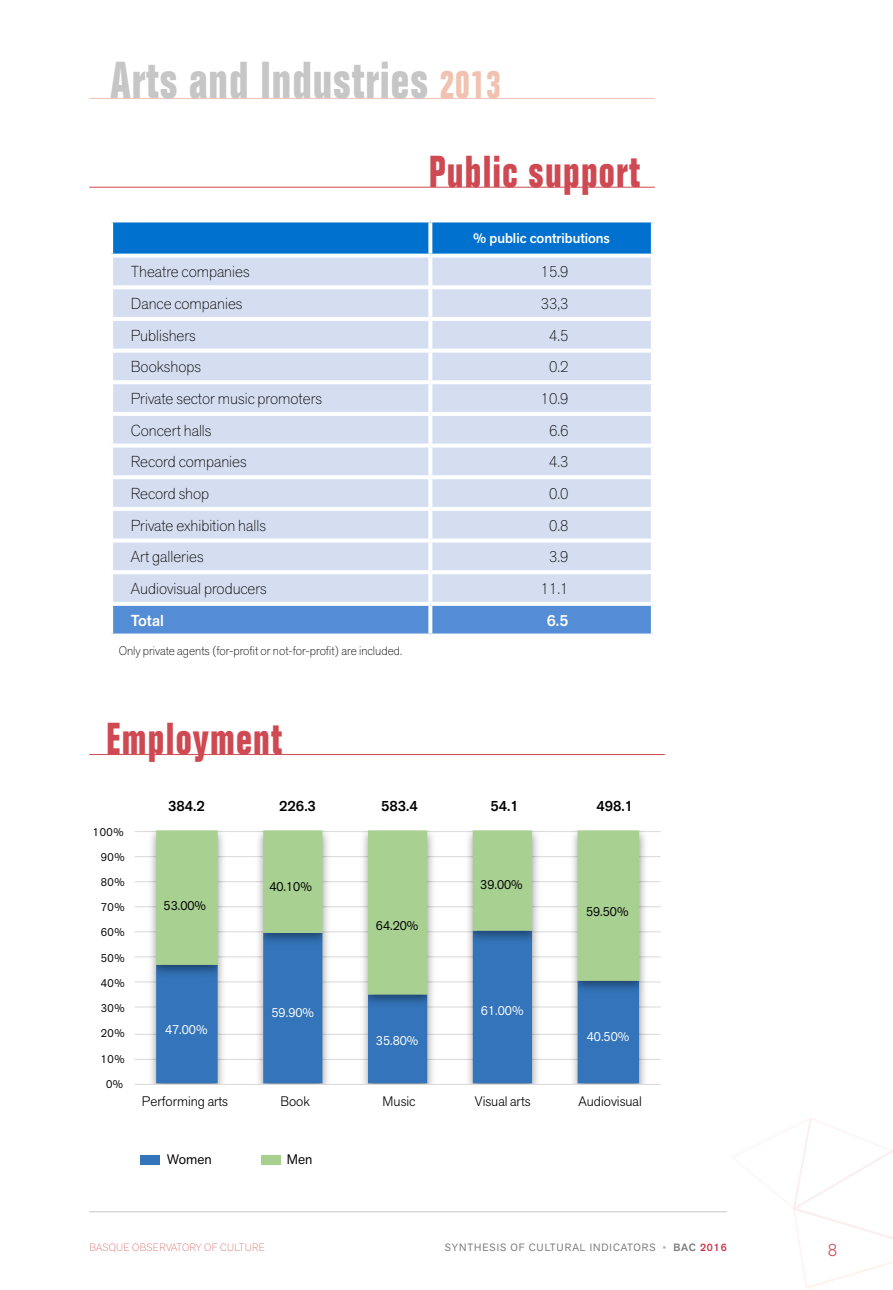
<style>
.page{position:relative;width:893px;height:1290px;background:#fff}
.page>*{position:absolute;margin:0;border:0;box-sizing:border-box;transform-origin:0 0}
.t1{font:700 condensed 50.75px "Folio";letter-spacing:.02em;color:#c6c6c6;scale:.9 1}
.t2{font:700 condensed 43.75px "Folio";letter-spacing:.03em;color:#ce4952;scale:.9 1}
.t3{font:300 17.5px "Akzid Grtsk Next";color:#ce4952}
.t4{font:200 15.75px "Akzid Grtsk Next";color:#000}
.t5{font:500 15.75px "Akzid Grtsk Next";color:#fff}
.t6{font:500 14.53px "Akzid Grtsk Next";color:#000}
.t7{font:500 14px "Akzid Grtsk Next";color:#fff}
.t8{font:300 13.65px "Akzid Grtsk Next";color:#000}
.t9{font:13.65px "Akzid Grtsk Next";color:#000}
.t10{font:12.78px "Akzid Grtsk Next";color:#fff}
.t11{font:12.78px "Akzid Grtsk Next";color:#000}
.t12{font:200 12.25px "Akzid Grtsk Next";color:#000}
.t13{font:11.38px "Akzid Grtsk Next";letter-spacing:.045em;color:#000}
.t14{font:10.5px "Akzid Grtsk Next";letter-spacing:.09em;color:#797979}
.t15{font:200 10.5px "Akzid Grtsk Next";letter-spacing:.03em;color:#d76b6b}
.s1{font-size:38.5px;color:#f1c2af}
.s2{color:#aaa}
.s3{font-weight:500}
.s4{font-weight:500;color:#c93445}
</style>
<div class="page">
<hr style="left:89px;top:1211px;width:638px;height:1px;background:#c6c6c6">
<hr style="left:89px;top:754px;width:576px;height:1px;background:#ce4952">
<hr style="left:89px;top:187px;width:566px;height:1px;background:#ce4952">
<div style="left:113px;top:222px;width:538px;height:32px;background:#0071ce"></div>
<div style="left:113px;top:258px;width:538px;height:344px;background:#d5def1"></div>
<div style="left:113px;top:606px;width:538px;height:27px;background:#548dd5"></div>
<svg style="left:428px;top:222px;width:4px;height:32px"></svg>
<svg style="left:112px;top:257px;width:318px;height:1px"></svg>
<svg style="left:430px;top:254px;width:222px;height:4px"></svg>
<svg style="left:428px;top:258px;width:4px;height:27px"></svg>
<hr style="left:109px;top:285px;width:321px;height:4px;background:#fff">
<hr style="left:430px;top:285px;width:225px;height:4px;background:#fff">
<svg style="left:428px;top:289px;width:4px;height:28px"></svg>
<hr style="left:109px;top:317px;width:321px;height:4px;background:#fff">
<hr style="left:430px;top:317px;width:225px;height:4px;background:#fff">
<svg style="left:428px;top:321px;width:4px;height:28px"></svg>
<svg style="left:112px;top:349px;width:318px;height:4px"></svg>
<svg style="left:430px;top:349px;width:222px;height:4px"></svg>
<svg style="left:428px;top:353px;width:4px;height:27px"></svg>
<hr style="left:109px;top:380px;width:321px;height:4px;background:#fff">
<hr style="left:430px;top:380px;width:225px;height:4px;background:#fff">
<svg style="left:428px;top:384px;width:4px;height:28px"></svg>
<hr style="left:109px;top:412px;width:321px;height:4px;background:#fff">
<hr style="left:430px;top:412px;width:225px;height:4px;background:#fff">
<svg style="left:428px;top:416px;width:4px;height:28px"></svg>
<hr style="left:109px;top:444px;width:321px;height:3px;background:#fff">
<hr style="left:430px;top:444px;width:225px;height:3px;background:#fff">
<svg style="left:428px;top:447px;width:4px;height:28px"></svg>
<hr style="left:109px;top:475px;width:321px;height:4px;background:#fff">
<hr style="left:430px;top:475px;width:225px;height:4px;background:#fff">
<svg style="left:428px;top:479px;width:4px;height:28px"></svg>
<hr style="left:109px;top:507px;width:321px;height:4px;background:#fff">
<hr style="left:430px;top:507px;width:225px;height:4px;background:#fff">
<svg style="left:428px;top:511px;width:4px;height:27px"></svg>
<svg style="left:112px;top:538px;width:318px;height:4px"></svg>
<svg style="left:430px;top:538px;width:222px;height:4px"></svg>
<svg style="left:428px;top:542px;width:4px;height:28px"></svg>
<hr style="left:109px;top:570px;width:321px;height:4px;background:#fff">
<hr style="left:430px;top:570px;width:225px;height:4px;background:#fff">
<svg style="left:428px;top:574px;width:4px;height:28px"></svg>
<svg style="left:111px;top:605px;width:319px;height:1px"></svg>
<svg style="left:111px;top:633px;width:319px;height:1px"></svg>
<svg style="left:430px;top:602px;width:223px;height:4px"></svg>
<svg style="left:428px;top:606px;width:4px;height:27px"></svg>
<svg style="left:430px;top:633px;width:223px;height:3px"></svg>
<hr style="left:89px;top:98px;width:566px;height:1px;background:#f1c2af">
<hr style="left:135px;top:1084px;width:526px;height:1px;background:#d9d9db">
<hr style="left:135px;top:1059px;width:526px;height:1px;background:#d9d9db">
<hr style="left:135px;top:1034px;width:526px;height:1px;background:#d9d9db">
<hr style="left:135px;top:1007px;width:526px;height:1px;background:#d9d9db">
<hr style="left:135px;top:981px;width:526px;height:1px;background:#d9d9db">
<hr style="left:135px;top:956px;width:526px;height:1px;background:#d9d9db">
<hr style="left:135px;top:931px;width:526px;height:1px;background:#d9d9db">
<hr style="left:135px;top:906px;width:526px;height:1px;background:#d9d9db">
<hr style="left:135px;top:881px;width:526px;height:1px;background:#d9d9db">
<hr style="left:135px;top:856px;width:526px;height:1px;background:#d9d9db">
<hr style="left:135px;top:831px;width:526px;height:1px;background:#d9d9db">
<img style="left:149px;top:1011px;width:498px;height:72px">
<svg style="left:156px;top:1011px;width:483px;height:72px;fill:#3374ba"></svg>
<img style="left:144px;top:830px;width:507px;height:181px">
<svg style="left:156px;top:830px;width:483px;height:164px;fill:#a8d093"></svg>
<div style="left:140px;top:1155px;width:20px;height:9px;background:#3374ba"></div>
<div style="left:262px;top:1155px;width:19px;height:9px;background:#a8d091"></div>
<h1 class="t1" style="left:111px;top:52px;width:435px">Arts and Industries <span class="s1">2013</span></h1>
<h2 class="t2" style="left:429px;top:147px;width:236px">Public support</h2>
<p class="t7" style="left:473px;top:229px;width:138px">% public contributions</p>
<p class="t4" style="left:131px;top:262px;width:120px">Theatre companies</p>
<p class="t4" style="left:541px;top:262px;width:29px">15.9</p>
<p class="t4" style="left:131px;top:293px;width:113px">Dance companies</p>
<p class="t4" style="left:541px;top:293px;width:29px">33,3</p>
<p class="t4" style="left:131px;top:325px;width:66px">Publishers</p>
<p class="t4" style="left:549px;top:325px;width:21px">4.5</p>
<p class="t4" style="left:131px;top:357px;width:72px">Bookshops</p>
<p class="t4" style="left:549px;top:357px;width:21px">0.2</p>
<p class="t4" style="left:131px;top:388px;width:192px">Private sector music promoters</p>
<p class="t4" style="left:541px;top:388px;width:29px">10.9</p>
<p class="t4" style="left:131px;top:420px;width:82px">Concert halls</p>
<p class="t4" style="left:549px;top:420px;width:21px">6.6</p>
<p class="t4" style="left:131px;top:452px;width:117px">Record companies</p>
<p class="t4" style="left:549px;top:452px;width:21px">4.3</p>
<p class="t4" style="left:131px;top:483px;width:80px">Record shop</p>
<p class="t4" style="left:549px;top:483px;width:21px">0.0</p>
<p class="t4" style="left:131px;top:515px;width:136px">Private exhibition halls</p>
<p class="t4" style="left:549px;top:515px;width:21px">0.8</p>
<p class="t4" style="left:131px;top:546px;width:74px">Art galleries</p>
<p class="t4" style="left:549px;top:546px;width:21px">3.9</p>
<p class="t4" style="left:131px;top:578px;width:137px">Audiovisual producers</p>
<p class="t4" style="left:541px;top:578px;width:29px">11.1</p>
<p class="t5" style="left:131px;top:610px;width:34px">Total</p>
<p class="t5" style="left:547px;top:610px;width:23px">6.5</p>
<p class="t12" style="left:119px;top:643px;width:285px">Only private agents (for-profit or not-for-profit) are included.</p>
<h2 class="t2" style="left:106px;top:714px;width:197px">Employment</h2>
<p class="t13" style="left:93px;top:824px;width:32px">100%</p>
<p class="t13" style="left:101px;top:849px;width:25px">90%</p>
<p class="t13" style="left:101px;top:875px;width:25px">80%</p>
<p class="t13" style="left:101px;top:900px;width:25px">70%</p>
<p class="t13" style="left:101px;top:925px;width:25px">60%</p>
<p class="t13" style="left:101px;top:950px;width:25px">50%</p>
<p class="t13" style="left:101px;top:975px;width:25px">40%</p>
<p class="t13" style="left:101px;top:1001px;width:25px">30%</p>
<p class="t13" style="left:101px;top:1026px;width:25px">20%</p>
<p class="t13" style="left:101px;top:1051px;width:25px">10%</p>
<p class="t13" style="left:106px;top:1076px;width:19px">0%</p>
<p class="t6" style="left:168px;top:796px;width:38px">384.2</p>
<p class="t6" style="left:279px;top:796px;width:38px">226.3</p>
<p class="t6" style="left:381px;top:796px;width:38px">583.4</p>
<p class="t6" style="left:490px;top:796px;width:30px">54.1</p>
<p class="t6" style="left:596px;top:796px;width:38px">498.1</p>
<p class="t11" style="left:164px;top:897px;width:44px">53.00%</p>
<p class="t10" style="left:165px;top:1021px;width:44px">47.00%</p>
<p class="t11" style="left:269px;top:878px;width:44px">40.10%</p>
<p class="t10" style="left:272px;top:1004px;width:44px">59.90%</p>
<p class="t11" style="left:376px;top:917px;width:44px">64.20%</p>
<p class="t10" style="left:376px;top:1033px;width:44px">35.80%</p>
<p class="t11" style="left:480px;top:876px;width:44px">39.00%</p>
<p class="t10" style="left:481px;top:1002px;width:44px">61.00%</p>
<p class="t11" style="left:586px;top:903px;width:44px">59.50%</p>
<p class="t10" style="left:587px;top:1028px;width:44px">40.50%</p>
<p class="t8" style="left:142px;top:1093px;width:88px">Performing arts</p>
<p class="t8" style="left:280px;top:1093px;width:31px">Book</p>
<p class="t8" style="left:383px;top:1093px;width:34px">Music</p>
<p class="t8" style="left:475px;top:1093px;width:57px">Visual arts</p>
<p class="t8" style="left:579px;top:1093px;width:65px">Audiovisual</p>
<p class="t9" style="left:167px;top:1150px;width:46px">Women</p>
<p class="t9" style="left:287px;top:1150px;width:27px">Men</p>
<p class="t15" style="left:89px;top:1240px;width:177px">BASQUE OBSERVATORY OF CULTURE</p>
<p class="t14" style="left:445px;top:1240px;width:283px">SYNTHESIS OF CULTURAL INDICATORS <span class="s2">•</span> <span class="s3">BAC</span> <span class="s4">2016</span></p>
<p class="t3" style="left:828px;top:1239px;width:11px">8</p>
</div>
